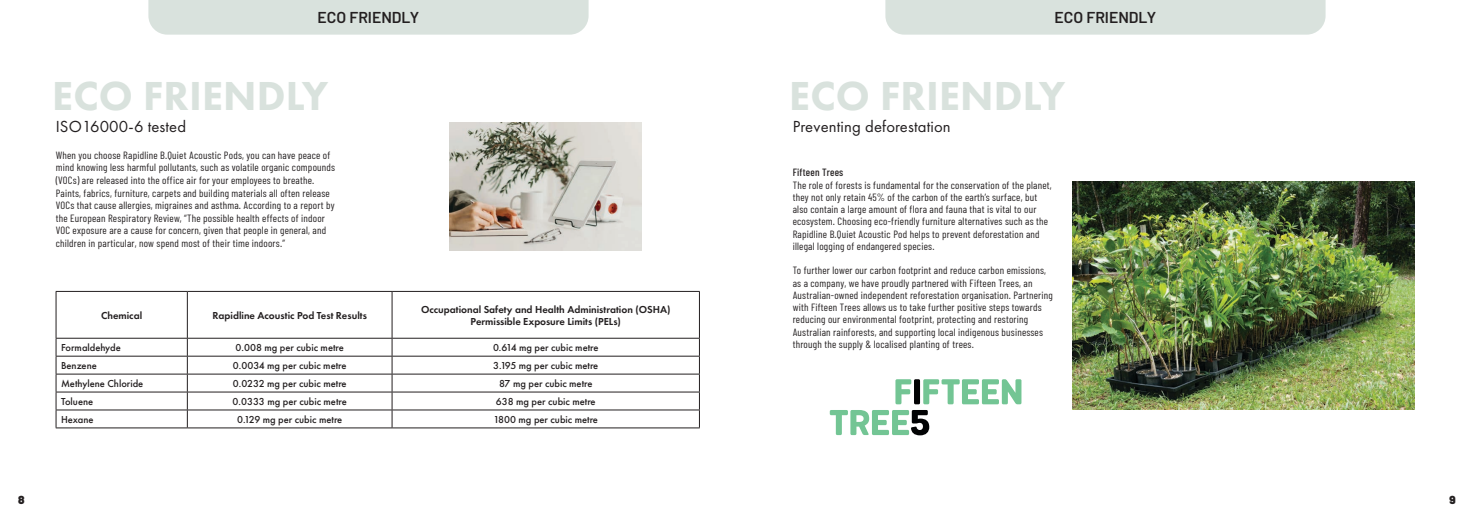
<style>
.page{position:relative;width:1474px;height:521px;background:#fff}
.page>*{position:absolute;margin:0;border:0;box-sizing:border-box;transform-origin:0 0}
.t1{font:800 42px "Futura PT";letter-spacing:.005em;color:#d9e2dd}
.t2{font:16.62px "Futura PT";letter-spacing:.01em;color:#231f20}
.t3{font:600 15.75px "Barlow";color:#231f20}
.t4{font:900 11.64px "Barlow";color:#231f20}
.t5{font:10.5px/12.2px "Barlow Condensed";letter-spacing:.02em;color:#231f20}
.t6{font:500 10.5px "Futura PT";color:#231f20}
.t7{font:600 10.5px "Futura PT";color:#231f20}
.t8{font:500 10.5px "Barlow Condensed";letter-spacing:.02em;color:#231f20}
</style>
<div class="page">
<img style="left:1072px;top:181px;width:342px;height:228px">
<div style="left:148px;top:0;width:440px;height:35px;background:#d9e2dd"></div>
<hr style="left:56px;top:291px;width:131px;height:1px;background:#231f20">
<hr style="left:187px;top:291px;width:205px;height:1px;background:#231f20">
<hr style="left:392px;top:291px;width:307px;height:1px;background:#231f20">
<hr style="left:56px;top:338px;width:131px;height:1px;background:#231f20">
<hr style="left:187px;top:338px;width:205px;height:1px;background:#231f20">
<hr style="left:392px;top:338px;width:307px;height:1px;background:#231f20">
<hr style="left:56px;top:356px;width:131px;height:1px;background:#231f20">
<hr style="left:187px;top:356px;width:205px;height:1px;background:#231f20">
<hr style="left:392px;top:356px;width:307px;height:1px;background:#231f20">
<hr style="left:56px;top:374px;width:131px;height:1px;background:#231f20">
<hr style="left:187px;top:374px;width:205px;height:1px;background:#231f20">
<hr style="left:392px;top:374px;width:307px;height:1px;background:#231f20">
<hr style="left:56px;top:392px;width:131px;height:1px;background:#231f20">
<hr style="left:187px;top:392px;width:205px;height:1px;background:#231f20">
<hr style="left:392px;top:392px;width:307px;height:1px;background:#231f20">
<hr style="left:56px;top:410px;width:131px;height:1px;background:#231f20">
<hr style="left:187px;top:410px;width:205px;height:1px;background:#231f20">
<hr style="left:392px;top:410px;width:307px;height:1px;background:#231f20">
<hr style="left:56px;top:427px;width:131px;height:1px;background:#231f20">
<hr style="left:187px;top:427px;width:205px;height:1px;background:#231f20">
<hr style="left:392px;top:427px;width:307px;height:1px;background:#231f20">
<hr style="left:56px;top:292px;width:1px;height:46px;background:#231f20">
<svg style="left:56px;top:338px;width:1px;height:89px"></svg>
<hr style="left:187px;top:292px;width:1px;height:46px;background:#231f20">
<hr style="left:392px;top:292px;width:1px;height:46px;background:#231f20">
<hr style="left:699px;top:292px;width:1px;height:46px;background:#231f20">
<svg style="left:187px;top:338px;width:1px;height:89px"></svg>
<svg style="left:392px;top:338px;width:1px;height:89px"></svg>
<svg style="left:699px;top:338px;width:1px;height:89px"></svg>
<img style="left:449px;top:122px;width:192px;height:129px">
<div style="left:885px;top:0;width:440px;height:35px;background:#d9e2dd"></div>
<svg style="left:829px;top:410px;width:100px;height:25px"></svg>
<svg style="left:923px;top:379px;width:98px;height:25px"></svg>
<div style="left:914px;top:379px;width:6px;height:25px;background:#020304;border-radius:2px"></div>
<svg style="left:895px;top:379px;width:16px;height:25px"></svg>
<p class="t3" style="left:317px;top:6px;width:103px">ECO FRIENDLY</p>
<p class="t1" style="left:52px;top:70px;width:278px">ECO FRIENDLY</p>
<p class="t2" style="left:56px;top:116px;width:132px">ISO16000-6 tested</p>
<p class="t5" style="left:56px;top:148px;width:281px;line-height:12.6px">When you choose Rapidline B.Quiet Acoustic Pods, you can have peace of mind knowing less harmful pollutants, such as volatile organic compounds (VOCs) are released into the office air for your employees to breathe.<br>Paints, fabrics, furniture, carpets and building materials all often release VOCs that cause allergies, migraines and asthma. According to a report by the European Respiratory Review, “The possible health effects of indoor VOC exposure are a cause for concern, given that people in general, and children in particular, now spend most of their time indoors.”</p>
<p class="t7" style="left:101px;top:309px;width:42px">Chemical</p>
<p class="t7" style="left:212px;top:309px;width:156px">Rapidline Acoustic Pod Test Results</p>
<p class="t7" style="left:421px;top:302px;width:251px">Occupational Safety and Health Administration (OSHA)</p>
<p class="t7" style="left:470px;top:315px;width:152px">Permissible Exposure Limits (PELs)</p>
<p class="t6" style="left:61px;top:341px;width:61px">Formaldehyde</p>
<p class="t6" style="left:235px;top:341px;width:110px">0.008 mg per cubic metre</p>
<p class="t6" style="left:493px;top:341px;width:107px">0.614 mg per cubic metre</p>
<p class="t6" style="left:61px;top:359px;width:37px">Benzene</p>
<p class="t6" style="left:233px;top:359px;width:115px">0.0034 mg per cubic metre</p>
<p class="t6" style="left:493px;top:359px;width:106px">3.195 mg per cubic metre</p>
<p class="t6" style="left:61px;top:377px;width:84px">Methylene Chloride</p>
<p class="t6" style="left:233px;top:377px;width:115px">0.0232 mg per cubic metre</p>
<p class="t6" style="left:499px;top:377px;width:95px">87 mg per cubic metre</p>
<p class="t6" style="left:61px;top:395px;width:34px">Toluene</p>
<p class="t6" style="left:232px;top:395px;width:116px">0.0333 mg per cubic metre</p>
<p class="t6" style="left:496px;top:395px;width:101px">638 mg per cubic metre</p>
<p class="t6" style="left:61px;top:413px;width:34px">Hexane</p>
<p class="t6" style="left:237px;top:413px;width:107px">0.129 mg per cubic metre</p>
<p class="t6" style="left:493px;top:413px;width:106px">1800 mg per cubic metre</p>
<p class="t3" style="left:1054px;top:6px;width:103px">ECO FRIENDLY</p>
<p class="t1" style="left:789px;top:70px;width:278px">ECO FRIENDLY</p>
<p class="t2" style="left:792px;top:116px;width:159px">Preventing deforestation</p>
<p class="t8" style="left:792px;top:166px;width:52px">Fifteen Trees</p>
<p class="t5" style="left:792px;top:178px;width:260px">The role of forests is fundamental for the conservation of the planet, they not only retain 45% of the carbon of the earth’s surface, but also contain a large amount of flora and fauna that is vital to our ecosystem. Choosing eco-friendly furniture alternatives such as the Rapidline B.Quiet Acoustic Pod helps to prevent deforestation and illegal logging of endangered species.</p>
<p class="t5" style="left:792px;top:264px;width:262px">To further lower our carbon footprint and reduce carbon emissions, as a company, we have proudly partnered with Fifteen Trees, an Australian-owned independent reforestation organisation. Partnering with Fifteen Trees allows us to take further positive steps towards reducing our environmental footprint, protecting and restoring Australian rainforests, and supporting local indigenous businesses through the supply &amp; localised planting of trees.</p>
<p class="t4" style="left:18px;top:491px;width:8px">8</p>
<p class="t4" style="left:1449px;top:491px;width:8px">9</p>
</div>
